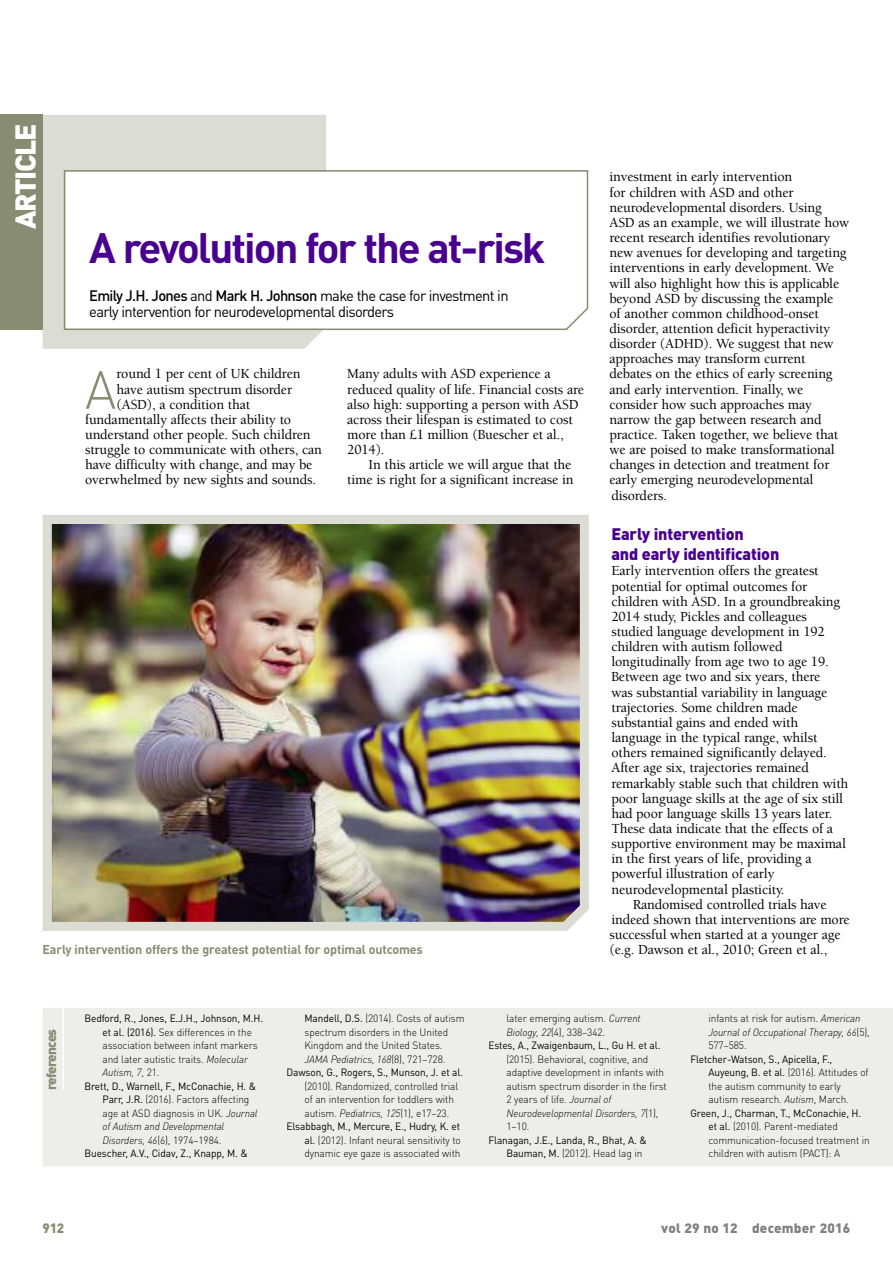
<style>
.page{position:relative;width:893px;height:1263px;background:#fff}
.page>*{position:absolute;margin:0;border:0;box-sizing:border-box;transform-origin:0 0}
.t1{font:300 52.8px "DIN Pro";color:#878c72}
.t2{font:700 42px "DIN Pro";letter-spacing:-.05em;color:#49008f}
.t3{font:900 28.5px "DIN Pro";letter-spacing:-.05em;color:#fff}
.t4{font:900 16.5px/20.5px "DIN Pro";letter-spacing:-.01em;color:#49008f}
.t5{font:15px/16.5px "DIN Pro";letter-spacing:-.045em;color:#000}
.t6{font:500 14.25px/15.1px "Berkeley Std";letter-spacing:-.01em;color:#000}
.t7{font:900 13.5px "DIN Pro";letter-spacing:.015em;color:#808080}
.t8{font:900 13.5px "DIN Pro";letter-spacing:-.05em;color:#878c72}
.t9{font:700 12.75px "DIN Pro";letter-spacing:-.01em;color:#878c72}
.t10{font:300 10.5px/13.5px "DIN Pro";letter-spacing:-.01em;color:#000;scale:.96 1}
.t11{font:10.5px/13.5px "DIN Pro";letter-spacing:-.01em;color:#000;scale:.96 1}
.t12{font:italic 300 10.5px/13.5px "DIN Pro";letter-spacing:-.01em;color:#000;scale:.96 1}
.s1{font-weight:500}
.s2{font-weight:400}
.s3{font-style:italic}
.s4{font-style:normal}
.s5{font-weight:300}
</style>
<div class="page">
<div style="left:43px;top:115px;width:283px;height:234px;background:#dbddd5"></div>
<div style="left:43px;top:1008px;width:850px;height:158px;background:#edeeea"></div>
<hr style="left:62px;top:1007px;width:2px;height:83px;background:#fff">
<svg style="left:64px;top:170px;width:524px;height:160px"></svg>
<img style="left:43px;top:515px;width:546px;height:416px">
<div style="left:0;top:115px;width:43px;height:215px;background:#878c72"></div>
<h3 class="t3" style="left:16px;top:229px;width:107px;rotate:-90deg">ARTICLE</h3>
<h2 class="t2" style="left:89px;top:233px;width:458px">A revolution for the at-risk</h2>
<p class="t5" style="left:89px;top:289px;width:421px"><span class="s1">Emily J.H. Jones</span> and <span class="s1">Mark H. Johnson</span> make the case for investment in early intervention for neurodevelopmental disorders</p>
<h1 class="t1" style="left:85px;top:371px;width:33px">A</h1>
<p class="t6" style="left:117px;top:368px;width:185px">round 1 per cent of UK children</p>
<p class="t6" style="left:117px;top:383px;width:177px">have autism spectrum disorder</p>
<p class="t6" style="left:117px;top:398px;width:135px">(ASD), a condition that</p>
<p class="t6" style="left:85px;top:413px;width:208px">fundamentally affects their ability to</p>
<p class="t6" style="left:85px;top:428px;width:227px">understand other people. Such children</p>
<p class="t6" style="left:85px;top:443px;width:238px">struggle to communicate with others, can</p>
<p class="t6" style="left:85px;top:458px;width:229px">have difficulty with change, and may be</p>
<p class="t6" style="left:85px;top:474px;width:232px">overwhelmed by new sights and sounds.</p>
<p class="t6" style="left:347px;top:368px;width:238px">Many adults with ASD experience a reduced quality of life. Financial costs are also high: supporting a person with ASD across their lifespan is estimated to cost more than £1 million (Buescher et al., 2014).</p>
<p class="t6" style="left:347px;top:458px;width:228px;text-align:right">In this article we will argue that the time is right for a significant increase in</p>
<p class="t9" style="left:43px;top:945px;width:382px">Early intervention offers the greatest potential for optimal outcomes</p>
<p class="t6" style="left:609px;top:171px;width:241px">investment in early intervention<br>for children with ASD and other neurodevelopmental disorders. Using ASD as an example, we will illustrate how recent research identifies revolutionary new avenues for developing and targeting interventions in early development. We will also highlight how this is applicable beyond ASD by discussing the example<br>of another common childhood-onset disorder, attention deficit hyperactivity disorder (ADHD). We suggest that new approaches may transform current debates on the ethics of early screening and early intervention. Finally, we consider how such approaches may narrow the gap between research and practice. Taken together, we believe that we are poised to make transformational changes in detection and treatment for early emerging neurodevelopmental disorders.</p>
<p class="t4" style="left:611px;top:525px;width:169px">Early intervention<br>and early identification</p>
<p class="t6" style="left:611px;top:564px;width:209px">Early intervention offers the greatest</p>
<p class="t6" style="left:611px;top:580px;width:198px">potential for optimal outcomes for</p>
<p class="t6" style="left:611px;top:595px;width:230px">children with ASD. In a groundbreaking</p>
<p class="t6" style="left:611px;top:610px;width:197px">2014 study, Pickles and colleagues</p>
<p class="t6" style="left:611px;top:625px;width:215px">studied language development in 192</p>
<p class="t6" style="left:611px;top:640px;width:173px">children with autism followed</p>
<p class="t6" style="left:611px;top:655px;width:219px">longitudinally from age two to age 19.</p>
<p class="t6" style="left:611px;top:671px;width:210px">Between age two and six years, there</p>
<p class="t6" style="left:611px;top:686px;width:217px">was substantial variability in language</p>
<p class="t6" style="left:611px;top:701px;width:188px">trajectories. Some children made</p>
<p class="t6" style="left:611px;top:716px;width:188px">substantial gains and ended with</p>
<p class="t6" style="left:611px;top:731px;width:207px">language in the typical range, whilst</p>
<p class="t6" style="left:611px;top:746px;width:217px">others remained significantly delayed.</p>
<p class="t6" style="left:611px;top:761px;width:199px">After age six, trajectories remained</p>
<p class="t6" style="left:611px;top:777px;width:238px">remarkably stable such that children with</p>
<p class="t6" style="left:611px;top:792px;width:233px">poor language skills at the age of six still</p>
<p class="t6" style="left:611px;top:807px;width:223px">had poor language skills 13 years later.</p>
<p class="t6" style="left:611px;top:822px;width:223px">These data indicate that the effects of a</p>
<p class="t6" style="left:611px;top:837px;width:236px">supportive environment may be maximal</p>
<p class="t6" style="left:611px;top:852px;width:202px">in the first years of life, providing a</p>
<p class="t6" style="left:611px;top:867px;width:164px">powerful illustration of early</p>
<p class="t6" style="left:611px;top:883px;width:174px">neurodevelopmental plasticity.</p>
<p class="t6" style="left:633px;top:898px;width:195px">Randomised controlled trials have</p>
<p class="t6" style="left:611px;top:913px;width:240px">indeed shown that interventions are more</p>
<p class="t6" style="left:609px;top:928px;width:233px">successful when started at a younger age</p>
<p class="t6" style="left:609px;top:943px;width:219px">(e.g. Dawson et al., 2010; Green et al.,</p>
<p class="t8" style="left:47px;top:1090px;width:63px;rotate:-90deg">references</p>
<p class="t11" style="left:85px;top:1013px;width:187px">Bedford, R., Jones, E.J.H., Johnson, M.H.</p>
<p class="t10" style="left:103px;top:1027px;width:157px"><span class="s2">et al. (2016).</span> Sex differences in the</p>
<p class="t10" style="left:103px;top:1040px;width:163px">association between infant markers</p>
<p class="t10" style="left:103px;top:1054px;width:153px">and later autistic traits. <span class="s3">Molecular</span></p>
<p class="t12" style="left:103px;top:1067px;width:61px">Autism, 7<span class="s4">, 21.</span></p>
<p class="t11" style="left:85px;top:1080px;width:180px">Brett, D., Warnell, F., McConachie, H. &amp;</p>
<p class="t10" style="left:103px;top:1094px;width:154px"><span class="s2">Parr, J.R.</span> (2016). Factors affecting</p>
<p class="t10" style="left:103px;top:1108px;width:163px">age at ASD diagnosis in UK. <span class="s3">Journal</span></p>
<p class="t12" style="left:103px;top:1121px;width:128px">of Autism and Developmental</p>
<p class="t10" style="left:103px;top:1135px;width:125px"><span class="s3">Disorders, 46</span>(6), 1974–1984.</p>
<p class="t11" style="left:85px;top:1148px;width:172px">Buescher, A.V., Cidav, Z., Knapp, M. &amp;</p>
<p class="t10" style="left:304px;top:1013px;width:168px"><span class="s2">Mandell, D.S.</span> (2014). Costs of autism</p>
<p class="t10" style="left:304px;top:1027px;width:151px">spectrum disorders in the United</p>
<p class="t10" style="left:304px;top:1040px;width:145px">Kingdom and the United States.</p>
<p class="t12" style="left:304px;top:1054px;width:148px">JAMA Pediatrics, 168<span class="s4">(8), 721–728.</span></p>
<p class="t11" style="left:286px;top:1067px;width:185px">Dawson, G., Rogers, S., Munson, J. et al.</p>
<p class="t10" style="left:304px;top:1081px;width:162px">(2010). Randomized, controlled trial</p>
<p class="t10" style="left:304px;top:1094px;width:157px">of an intervention for toddlers with</p>
<p class="t10" style="left:304px;top:1108px;width:152px">autism. <span class="s3">Pediatrics, 125</span>(1), e17–23.</p>
<p class="t11" style="left:286px;top:1121px;width:182px">Elsabbagh, M., Mercure, E., Hudry, K. et</p>
<p class="t10" style="left:304px;top:1135px;width:164px"><span class="s2">al.</span> (2012). Infant neural sensitivity to</p>
<p class="t10" style="left:304px;top:1148px;width:164px">dynamic eye gaze is associated with</p>
<p class="t10" style="left:506px;top:1013px;width:141px">later emerging autism. <span class="s3">Current</span></p>
<p class="t10" style="left:506px;top:1027px;width:104px"><span class="s3">Biology, 22</span>(4), 338–342.</p>
<p class="t11" style="left:488px;top:1040px;width:181px">Estes, A., Zwaigenbaum, L., Gu H. et al.</p>
<p class="t10" style="left:506px;top:1054px;width:168px">(2015). Behavioral, cognitive, and adaptive development in infants with autism spectrum disorder in the first<br>2 years of life. <span class="s3">Journal of<br>Neurodevelopmental Disorders, 7</span>(1),<br>1–10.</p>
<p class="t11" style="left:506px;top:1134px;width:148px;text-indent:-18px">Flanagan, J.E., Landa, R., Bhat, A. &amp;<br>Bauman, M. <span class="s5">(2012). Head lag in</span></p>
<p class="t12" style="left:708px;top:1013px;width:170px"><span class="s4">infants at risk for autism.</span> American<br>Journal of Occupational Therapy, 66<span class="s4">(5),<br>577–585.</span></p>
<p class="t11" style="left:690px;top:1053px;width:149px">Fletcher-Watson, S., Apicella, F.,</p>
<p class="t10" style="left:708px;top:1067px;width:168px"><span class="s2">Auyeung, B. et al.</span> (2016). Attitudes of</p>
<p class="t10" style="left:708px;top:1081px;width:139px">the autism community to early</p>
<p class="t10" style="left:708px;top:1094px;width:148px">autism research. <span class="s3">Autism</span>, March.</p>
<p class="t11" style="left:690px;top:1107px;width:179px">Green, J., Charman, T., McConachie, H.</p>
<p class="t10" style="left:708px;top:1121px;width:136px"><span class="s2">et al.</span> (2010). Parent-mediated</p>
<p class="t10" style="left:708px;top:1135px;width:170px">communication-focused treatment in</p>
<p class="t10" style="left:708px;top:1148px;width:139px">children with autism (PACT): A</p>
<p class="t8" style="left:43px;top:1223px;width:23px">912</p>
<p class="t7" style="left:661px;top:1223px;width:191px">vol 29 no 12 december 2016</p>
</div>
